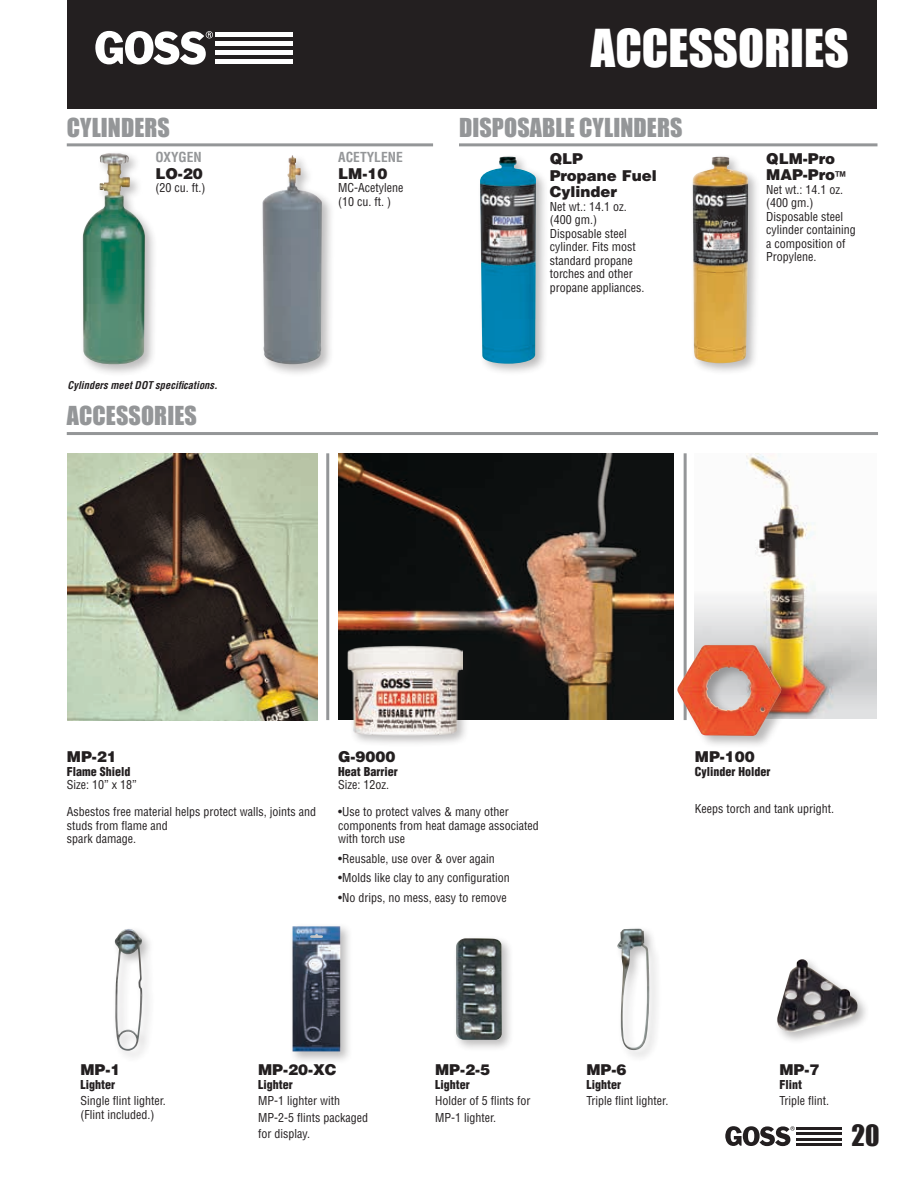
<style>
.page{position:relative;width:918px;height:1188px;background:#fff}
.page>*{position:absolute;margin:0;border:0;box-sizing:border-box;transform-origin:0 0}
.t1{font:48px "Impact";color:#fff}
.t2{font:27px "Impact";color:#231f20}
.t3{font:24px "Impact";letter-spacing:.005em;color:#949698}
.t4{font:900 15px/16.5px "Helvetica";color:#231f20}
.t5{font:700 condensed 13.5px "Helvetica";color:#949698}
.t6{font:condensed 12px/13.5px "Helvetica";color:#231f20}
.t7{font:900 condensed 12px "Helvetica";color:#231f20}
.t8{font:italic 700 condensed 10.5px "Helvetica";color:#231f20}
</style>
<div class="page">
<div style="left:67px;top:0;width:810px;height:109px;background:#231f20"></div>
<div style="left:215px;top:32px;width:78px;height:5px;background:#fff"></div>
<div style="left:215px;top:41px;width:78px;height:5px;background:#fff"></div>
<div style="left:215px;top:50px;width:78px;height:5px;background:#fff"></div>
<hr style="left:215px;top:60px;width:78px;height:4px;background:#fff">
<svg style="left:95px;top:31px;width:118px;height:34px"></svg>
<hr style="left:796px;top:1127px;width:46px;height:3px;background:#231f20">
<hr style="left:796px;top:1132px;width:46px;height:3px;background:#231f20">
<hr style="left:796px;top:1138px;width:46px;height:2px;background:#231f20">
<hr style="left:796px;top:1143px;width:46px;height:3px;background:#231f20">
<svg style="left:725px;top:1126px;width:70px;height:20px"></svg>
<hr style="left:67px;top:143px;width:366px;height:3px;background:#949698">
<hr style="left:67px;top:432px;width:811px;height:3px;background:#949698">
<hr style="left:459px;top:143px;width:419px;height:3px;background:#949698">
<div style="left:79px;top:150px;width:79px;height:227px;background:#231f20;opacity:.3"></div>
<img style="left:83px;top:153px;width:62px;height:212px">
<div style="left:259px;top:153px;width:76px;height:224px;background:#231f20;opacity:.3"></div>
<img style="left:262px;top:155px;width:60px;height:209px">
<div style="left:477px;top:154px;width:72px;height:223px;background:#231f20;opacity:.3"></div>
<img style="left:480px;top:157px;width:56px;height:207px">
<div style="left:689px;top:154px;width:72px;height:222px;background:#231f20;opacity:.3"></div>
<img style="left:693px;top:157px;width:55px;height:206px">
<img style="left:67px;top:453px;width:250px;height:267px">
<hr style="left:326px;top:453px;width:3px;height:267px;background:#949698">
<hr style="left:684px;top:453px;width:3px;height:267px;background:#949698">
<img style="left:338px;top:454px;width:336px;height:266px">
<img style="left:695px;top:453px;width:182px;height:266px">
<div style="left:344px;top:642px;width:131px;height:106px;background:#231f20;opacity:.3"></div>
<img style="left:347px;top:645px;width:115px;height:91px">
<div style="left:112px;top:926px;width:43px;height:137px;background:#fafafa"></div>
<img style="left:115px;top:929px;width:28px;height:122px">
<div style="left:289px;top:923px;width:65px;height:141px;background:#231f20;opacity:.3"></div>
<img style="left:293px;top:926px;width:47px;height:125px">
<div style="left:452px;top:935px;width:63px;height:118px;background:#231f20;opacity:.3"></div>
<img style="left:456px;top:938px;width:46px;height:102px">
<div style="left:614px;top:925px;width:48px;height:138px;background:#f9f9f9"></div>
<img style="left:617px;top:929px;width:32px;height:121px">
<div style="left:774px;top:956px;width:96px;height:89px;background:#231f20;opacity:.3"></div>
<img style="left:777px;top:959px;width:81px;height:74px">
<div style="left:676px;top:641px;width:120px;height:108px;background:#231f20;opacity:.31"></div>
<img style="left:677px;top:645px;width:105px;height:91px">
<h3 class="t3" style="left:67px;top:109px;width:105px">CYLINDERS</h3>
<p class="t5" style="left:155px;top:149px;width:48px">OXYGEN</p>
<p class="t4" style="left:155px;top:165px;width:49px">LO-20</p>
<p class="t6" style="left:155px;top:181px;width:51px">(20 cu. ft.)</p>
<p class="t8" style="left:68px;top:379px;width:152px">Cylinders meet DOT specifications.</p>
<h3 class="t3" style="left:67px;top:397px;width:132px">ACCESSORIES</h3>
<p class="t5" style="left:338px;top:149px;width:66px">ACETYLENE</p>
<p class="t4" style="left:338px;top:165px;width:51px">LM-10</p>
<p class="t6" style="left:338px;top:181px;width:67px">MC-Acetylene (10 cu. ft. )</p>
<h1 class="t1" style="left:591px;top:11px;width:259px">ACCESSORIES</h1>
<h3 class="t3" style="left:459px;top:109px;width:225px">DISPOSABLE CYLINDERS</h3>
<p class="t4" style="left:550px;top:150px;width:109px">QLP<br>Propane Fuel<br>Cylinder</p>
<p class="t6" style="left:550px;top:199px;width:96px">Net wt.: 14.1 oz. (400 gm.)<br>Disposable steel cylinder. Fits most standard propane torches and other propane appliances.</p>
<p class="t4" style="left:766px;top:150px;width:81px">QLM-Pro<br>MAP-Pro<sub>™</sub></p>
<p class="t6" style="left:766px;top:183px;width:91px">Net wt.: 14.1 oz. (400 gm.)<br>Disposable steel cylinder containing a composition of<br>Propylene.</p>
<p class="t4" style="left:67px;top:748px;width:51px">MP-21</p>
<p class="t7" style="left:67px;top:764px;width:65px">Flame Shield</p>
<p class="t6" style="left:67px;top:778px;width:71px">Size: 10” x 18”</p>
<p class="t6" style="left:67px;top:805px;width:251px">Asbestos free material helps protect walls, joints and studs from flame and<br>spark damage.</p>
<p class="t4" style="left:338px;top:748px;width:59px">G-9000</p>
<p class="t7" style="left:338px;top:764px;width:61px">Heat Barrier</p>
<p class="t6" style="left:338px;top:778px;width:52px">Size: 12oz.</p>
<p class="t6" style="left:338px;top:805px;width:202px">•Use to protect valves &amp; many other components from heat damage associated with torch use</p>
<p class="t6" style="left:338px;top:851px;width:158px">•Reusable, use over &amp; over again</p>
<p class="t6" style="left:338px;top:871px;width:173px">•Molds like clay to any configuration</p>
<p class="t6" style="left:338px;top:890px;width:170px">•No drips, no mess, easy to remove</p>
<p class="t4" style="left:695px;top:748px;width:61px">MP-100</p>
<p class="t7" style="left:695px;top:764px;width:77px">Cylinder Holder</p>
<p class="t6" style="left:695px;top:802px;width:141px">Keeps torch and tank upright.</p>
<p class="t4" style="left:80px;top:1061px;width:41px">MP-1</p>
<p class="t7" style="left:80px;top:1077px;width:36px">Lighter</p>
<p class="t6" style="left:80px;top:1094px;width:87px">Single flint lighter. (Flint included.)</p>
<p class="t4" style="left:258px;top:1061px;width:80px">MP-20-XC</p>
<p class="t7" style="left:258px;top:1077px;width:36px">Lighter</p>
<p class="t6" style="left:258px;top:1092px;width:111px;line-height:16.5px">MP-1 lighter with<br>MP-2-5 flints packaged for display.</p>
<p class="t4" style="left:435px;top:1061px;width:56px">MP-2-5</p>
<p class="t7" style="left:435px;top:1077px;width:36px">Lighter</p>
<p class="t6" style="left:435px;top:1092px;width:97px;line-height:16.5px">Holder of 5 flints for<br>MP-1 lighter.</p>
<p class="t4" style="left:586px;top:1061px;width:41px">MP-6</p>
<p class="t7" style="left:586px;top:1077px;width:36px">Lighter</p>
<p class="t6" style="left:586px;top:1094px;width:83px">Triple flint lighter.</p>
<p class="t4" style="left:779px;top:1061px;width:41px">MP-7</p>
<p class="t7" style="left:779px;top:1077px;width:24px">Flint</p>
<p class="t6" style="left:779px;top:1094px;width:51px">Triple flint.</p>
<h2 class="t2" style="left:852px;top:1115px;width:30px">20</h2>
</div>
